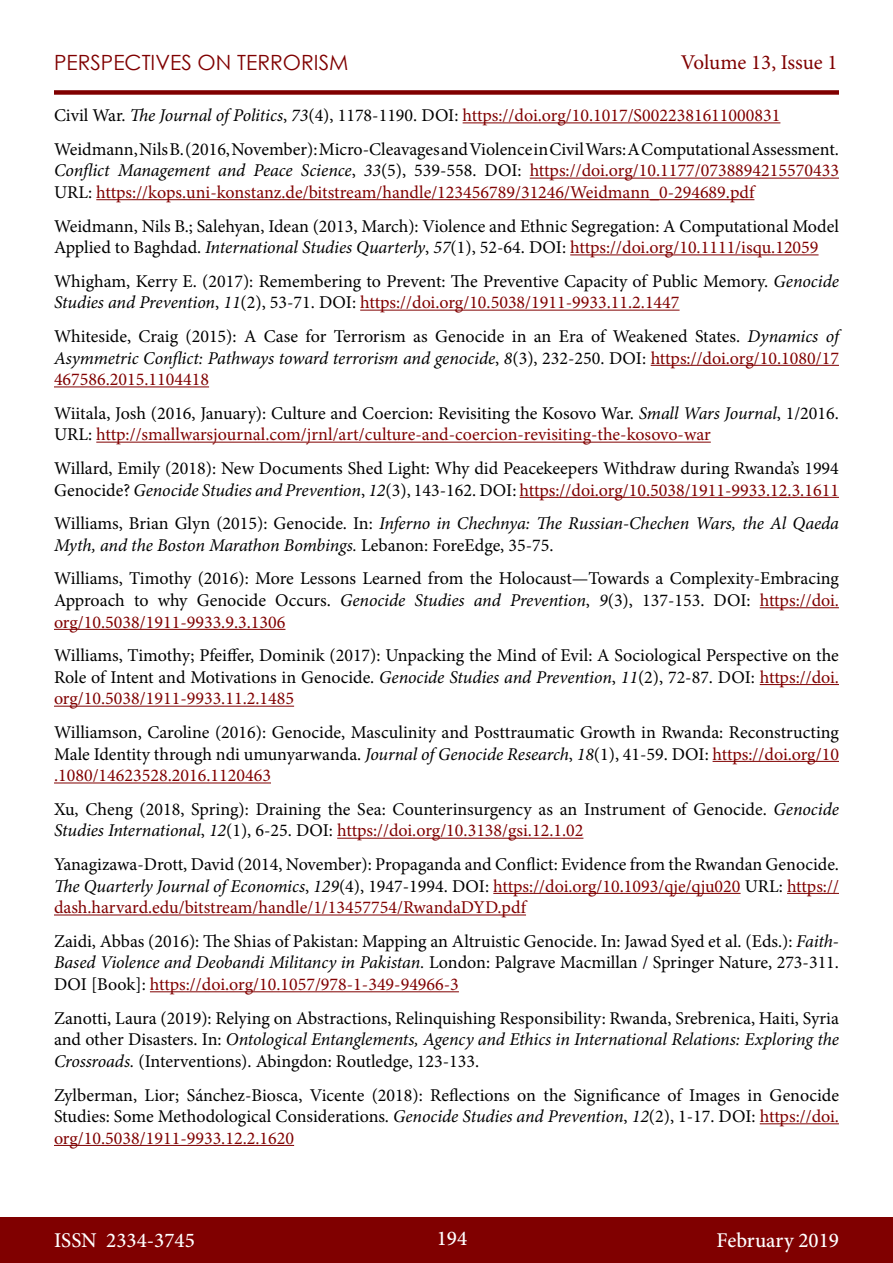
<style>
.page{position:relative;width:893px;height:1263px;background:#fff}
.page>*{position:absolute;margin:0;border:0;box-sizing:border-box;transform-origin:0 0}
.t1{font:500 21px "Minion Pro";color:#fff}
.t2{font:21px "Century Gothic";color:#800000}
.t3{font:21px "Minion Pro";letter-spacing:-.005em;color:#800000}
.t4{font:18px/21.6px "Minion Pro";color:#000;text-align:justify}
.t5{font:18px/21.6px "Minion Pro";color:#800000}
.t6{font:italic 18px/21.6px "Minion Pro";letter-spacing:-.01em;color:#000}
.s1{font-style:italic}
.s2{color:#800000}
.s3{font-style:italic;color:#000}
.s4{color:#000}
.s5{font-style:normal}
</style>
<div class="page">
<div style="left:0;top:1217px;width:893px;height:46px;background:#800000"></div>
<div style="left:54px;top:90px;width:785px;height:5px;background:#800000"></div>
<hr style="left:463px;top:122px;width:317px;height:1px;background:#800000">
<hr style="left:530px;top:178px;width:309px;height:1px;background:#800000">
<hr style="left:96px;top:199px;width:658px;height:1px;background:#800000">
<hr style="left:570px;top:254px;width:248px;height:1px;background:#800000">
<hr style="left:360px;top:310px;width:320px;height:1px;background:#800000">
<hr style="left:651px;top:365px;width:188px;height:1px;background:#800000">
<hr style="left:54px;top:386px;width:155px;height:1px;background:#800000">
<hr style="left:96px;top:442px;width:615px;height:1px;background:#800000">
<hr style="left:520px;top:497px;width:319px;height:1px;background:#800000">
<hr style="left:760px;top:607px;width:79px;height:1px;background:#800000">
<hr style="left:54px;top:629px;width:231px;height:1px;background:#800000">
<hr style="left:760px;top:684px;width:79px;height:1px;background:#800000">
<hr style="left:54px;top:706px;width:240px;height:1px;background:#800000">
<hr style="left:713px;top:761px;width:126px;height:1px;background:#800000">
<hr style="left:54px;top:782px;width:217px;height:1px;background:#800000">
<hr style="left:337px;top:838px;width:246px;height:1px;background:#800000">
<hr style="left:493px;top:893px;width:248px;height:1px;background:#800000">
<hr style="left:787px;top:893px;width:52px;height:1px;background:#800000">
<hr style="left:54px;top:914px;width:472px;height:1px;background:#800000">
<hr style="left:150px;top:991px;width:309px;height:1px;background:#800000">
<hr style="left:760px;top:1123px;width:79px;height:1px;background:#800000">
<hr style="left:54px;top:1145px;width:240px;height:1px;background:#800000">
<p class="t2" style="left:54px;top:47px;width:296px">PERSPECTIVES ON TERRORISM</p>
<p class="t3" style="left:681px;top:48px;width:158px">Volume 13, Issue 1</p>
<p class="t4" style="left:54px;top:99px;width:786px;line-height:33.6px">Civil War. <span class="s1">The Journal of Politics</span>, <span class="s1">73</span>(4), 1178-1190. DOI: <span class="s2">https://doi.org/10.1017/S0022381611000831<br></span>Weidmann, Nils B. (2016, November): Micro-Cleavages and Violence in Civil Wars: A Computational Assessment.</p>
<p class="t5" style="left:54px;top:160px;width:786px"><span class="s3">Conflict Management and Peace Science</span><span class="s4">,</span> <span class="s3">33</span><span class="s4">(5), 539-558. DOI:</span> https://doi.org/10.1177/0738894215570433<br><span class="s4">URL:</span> https://kops.uni-konstanz.de/bitstream/handle/123456789/31246/Weidmann_0-294689.pdf</p>
<p class="t4" style="left:54px;top:215px;width:786px">Weidmann, Nils B.; Salehyan, Idean (2013, March): Violence and Ethnic Segregation: A Computational Model<br>Applied to Baghdad. <span class="s1">International Studies Quarterly</span>, <span class="s1">57</span>(1), 52-64. DOI: <span class="s2">https://doi.org/10.1111/isqu.12059</span></p>
<p class="t4" style="left:54px;top:270px;width:786px">Whigham, Kerry E. (2017): Remembering to Prevent: The Preventive Capacity of Public Memory. <span class="s1">Genocide<br>Studies and Prevention</span>, <span class="s1">11</span>(2), 53-71. DOI: <span class="s2">https://doi.org/10.5038/1911-9933.11.2.1447</span></p>
<p class="t4" style="left:54px;top:325px;width:786px">Whiteside, Craig (2015): A Case for Terrorism as Genocide in an Era of Weakened States. <span class="s1">Dynamics of Asymmetric Conflict: Pathways toward terrorism and genocide</span>, <span class="s1">8</span>(3), 232-250. DOI: <span class="s2">https://doi.org/10.1080/17<br>467586.2015.1104418</span></p>
<p class="t5" style="left:54px;top:402px;width:786px"><span class="s4">Wiitala, Josh (2016, January): Culture and Coercion: Revisiting the Kosovo War.</span> <span class="s3">Small Wars Journal</span><span class="s4">, 1/2016.<br>URL:</span> http://smallwarsjournal.com/jrnl/art/culture-and-coercion-revisiting-the-kosovo-war</p>
<p class="t4" style="left:54px;top:457px;width:786px">Willard, Emily (2018): New Documents Shed Light: Why did Peacekeepers Withdraw during Rwanda’s 1994<br>Genocide? <span class="s1">Genocide Studies and Prevention</span>, <span class="s1">12</span>(3), 143-162. DOI: <span class="s2">https://doi.org/10.5038/1911-9933.12.3.1611</span></p>
<p class="t6" style="left:54px;top:513px;width:786px"><span class="s5">Williams, Brian Glyn (2015): Genocide. In:</span> Inferno in Chechnya: The Russian-Chechen Wars, the Al Qaeda<br>Myth, and the Boston Marathon Bombings. <span class="s5">Lebanon: ForeEdge, 35-75.</span></p>
<p class="t4" style="left:54px;top:568px;width:786px">Williams, Timothy (2016): More Lessons Learned from the Holocaust—Towards a Complexity-Embracing Approach to why Genocide Occurs. <span class="s1">Genocide Studies and Prevention</span>, <span class="s1">9</span>(3), 137-153. DOI: <span class="s2">https://doi. org/10.5038/1911-9933.9.3.1306</span></p>
<p class="t4" style="left:54px;top:645px;width:786px">Williams, Timothy; Pfeiffer, Dominik (2017): Unpacking the Mind of Evil: A Sociological Perspective on the Role of Intent and Motivations in Genocide. <span class="s1">Genocide Studies and Prevention</span>, <span class="s1">11</span>(2), 72-87. DOI: <span class="s2">https://doi. org/10.5038/1911-9933.11.2.1485</span></p>
<p class="t4" style="left:54px;top:721px;width:786px">Williamson, Caroline (2016): Genocide, Masculinity and Posttraumatic Growth in Rwanda: Reconstructing Male Identity through ndi umunyarwanda. <span class="s1">Journal of Genocide Research</span>, <span class="s1">18</span>(1), 41-59. DOI: <span class="s2">https://doi.org/10 .1080/14623528.2016.1120463</span></p>
<p class="t4" style="left:54px;top:798px;width:786px">Xu, Cheng (2018, Spring): Draining the Sea: Counterinsurgency as an Instrument of Genocide. <span class="s1">Genocide<br>Studies International</span>, <span class="s1">12</span>(1), 6-25. DOI: <span class="s2">https://doi.org/10.3138/gsi.12.1.02</span></p>
<p class="t4" style="left:54px;top:853px;width:786px">Yanagizawa-Drott, David (2014, November): Propaganda and Conflict: Evidence from the Rwandan Genocide.<br><span class="s1">The Quarterly Journal of Economics</span>, <span class="s1">129</span>(4), 1947-1994. DOI: <span class="s2">https://doi.org/10.1093/qje/qju020</span> URL: <span class="s2">https:// dash.harvard.edu/bitstream/handle/1/13457754/RwandaDYD.pdf</span></p>
<p class="t4" style="left:54px;top:930px;width:786px">Zaidi, Abbas (2016): The Shias of Pakistan: Mapping an Altruistic Genocide. In: Jawad Syed et al. (Eds.): <span class="s1">Faith-Based Violence and Deobandi Militancy in Pakistan.</span> London: Palgrave Macmillan / Springer Nature, 273-311.<br>DOI [Book]: <span class="s2">https://doi.org/10.1057/978-1-349-94966-3</span></p>
<p class="t4" style="left:54px;top:1007px;width:786px">Zanotti, Laura (2019): Relying on Abstractions, Relinquishing Responsibility: Rwanda, Srebrenica, Haiti, Syria and other Disasters. In: <span class="s1">Ontological Entanglements, Agency and Ethics in International Relations: Exploring the Crossroads.</span> (Interventions). Abingdon: Routledge, 123-133.</p>
<p class="t4" style="left:54px;top:1084px;width:786px">Zylberman, Lior; Sánchez-Biosca, Vicente (2018): Reflections on the Significance of Images in Genocide Studies: Some Methodological Considerations. <span class="s1">Genocide Studies and Prevention</span>, <span class="s1">12</span>(2), 1-17. DOI: <span class="s2">https://doi. org/10.5038/1911-9933.12.2.1620</span></p>
<p class="t1" style="left:54px;top:1226px;width:142px">ISSN 2334-3745</p>
<p class="t1" style="left:437px;top:1224px;width:32px">194</p>
<p class="t1" style="left:717px;top:1226px;width:124px">February 2019</p>
</div>
